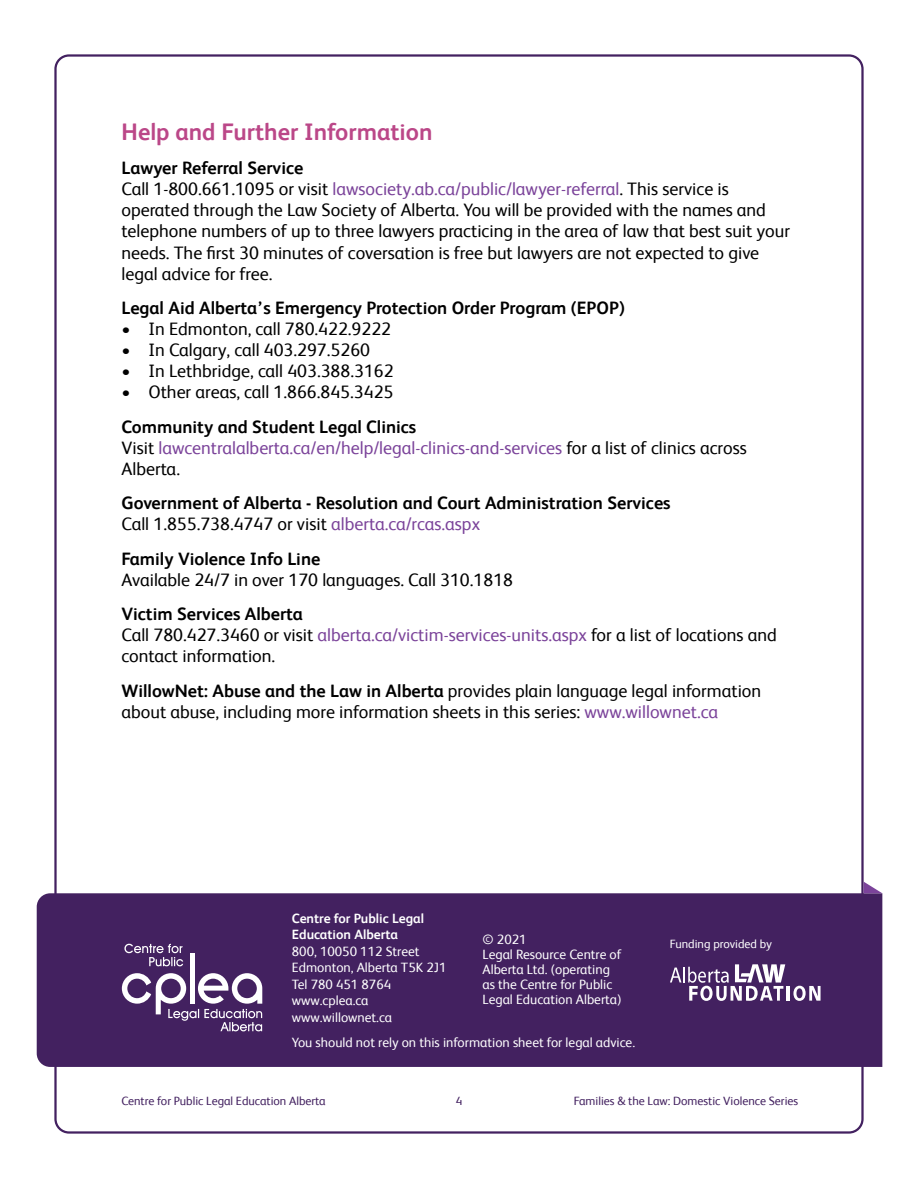
<style>
.page{position:relative;width:918px;height:1188px;background:#fff}
.page>*{position:absolute;margin:0;border:0;box-sizing:border-box;transform-origin:0 0}
.t1{font:700 24px "FS Albert";color:#bb4788}
.t2{font:18px/21px "FS Albert";color:#000}
.t3{font:700 18px/21px "FS Albert";color:#000}
.t4{font:18px/21px "FS Albert";color:#7b439a}
.t5{font:13.5px/16.5px "FS Albert";color:#fff}
.t6{font:700 13.5px/16.5px "FS Albert";color:#fff}
.t7{font:12px "FS Albert";color:#432160}
.t8{font:12px "FS Albert";color:#fff}
.s1{font-weight:700}
.s2{color:#7b439a}
.s3{font-weight:700;color:#000}
.s4{color:#000}
.s5{font-weight:400}
.s6{font-weight:400;color:#7b439a}
</style>
<div class="page">
<div style="left:37px;top:893px;width:845px;height:174px;background:#432160"></div>
<svg style="left:864px;top:882px;width:18px;height:11px"></svg>
<svg style="left:124px;top:944px;width:59px;height:22px"></svg>
<div style="left:190px;top:953px;width:5px;height:51px;background:#fff"></div>
<svg style="left:122px;top:973px;width:140px;height:58px"></svg>
<hr style="left:786px;top:986px;width:4px;height:15px;background:#fff">
<svg style="left:793px;top:986px;width:28px;height:15px"></svg>
<svg style="left:670px;top:964px;width:115px;height:37px"></svg>
<h1 class="t1" style="left:122px;top:115px;width:313px">Help and Further Information</h1>
<p class="t2" style="left:122px;top:157px;width:670px"><span class="s1">Lawyer Referral Service<br></span>Call 1-800.661.1095 or visit <span class="s2">lawsociety.ab.ca/public/lawyer-referral</span>. This service is operated through the Law Society of Alberta. You will be provided with the names and telephone numbers of up to three lawyers practicing in the area of law that best suit your needs. The first 30 minutes of coversation is free but lawyers are not expected to give legal advice for free.</p>
<p class="t3" style="left:122px;top:297px;width:505px">Legal Aid Alberta’s Emergency Protection Order Program (EPOP)</p>
<p class="t2" style="left:122px;top:317px;width:271px">• In Edmonton, call 780.422.9222</p>
<p class="t2" style="left:122px;top:338px;width:250px">• In Calgary, call 403.297.5260</p>
<p class="t2" style="left:122px;top:359px;width:274px">• In Lethbridge, call 403.388.3162</p>
<p class="t2" style="left:122px;top:380px;width:273px">• Other areas, call 1.866.845.3425</p>
<p class="t4" style="left:122px;top:415px;width:627px"><span class="s3">Community and Student Legal Clinics<br></span><span class="s4">Visit</span> lawcentralalberta.ca/en/help/legal-clinics-and-services <span class="s4">for a list of clinics across<br>Alberta.</span></p>
<p class="t3" style="left:122px;top:492px;width:551px">Government of Alberta - Resolution and Court Administration Services<br><span class="s5">Call 1.855.738.4747 or visit</span> <span class="s6">alberta.ca/rcas.aspx</span></p>
<p class="t3" style="left:122px;top:547px;width:200px">Family Violence Info Line</p>
<p class="t2" style="left:122px;top:568px;width:393px">Available 24/7 in over 170 languages. Call 310.1818</p>
<p class="t2" style="left:122px;top:603px;width:657px"><span class="s1">Victim Services Alberta<br></span>Call 780.427.3460 or visit <span class="s2">alberta.ca/victim-services-units.aspx</span> for a list of locations and contact information.</p>
<p class="t2" style="left:122px;top:679px;width:641px"><span class="s1">WillowNet: Abuse and the Law in Alberta</span> provides plain language legal information about abuse, including more information sheets in this series: <span class="s2">www.willownet.ca</span></p>
<p class="t6" style="left:292px;top:909px;width:134px">Centre for Public Legal<br>Education Alberta</p>
<p class="t5" style="left:292px;top:942px;width:156px">800, 10050 112 Street<br>Edmonton, Alberta T5K 2J1<br>Tel 780 451 8764 www.cplea.ca www.willownet.ca</p>
<p class="t5" style="left:483px;top:931px;width:141px;line-height:15px">© 2021<br>Legal Resource Centre of<br>Alberta Ltd. (operating as the Centre for Public<br>Legal Education Alberta)</p>
<p class="t5" style="left:292px;top:1033px;width:345px">You should not rely on this information sheet for legal advice.</p>
<p class="t8" style="left:670px;top:936px;width:103px">Funding provided by</p>
<p class="t7" style="left:122px;top:1093px;width:206px">Centre for Public Legal Education Alberta</p>
<p class="t7" style="left:456px;top:1093px;width:8px">4</p>
<p class="t7" style="left:574px;top:1093px;width:226px">Families &amp; the Law: Domestic Violence Series</p>
</div>
